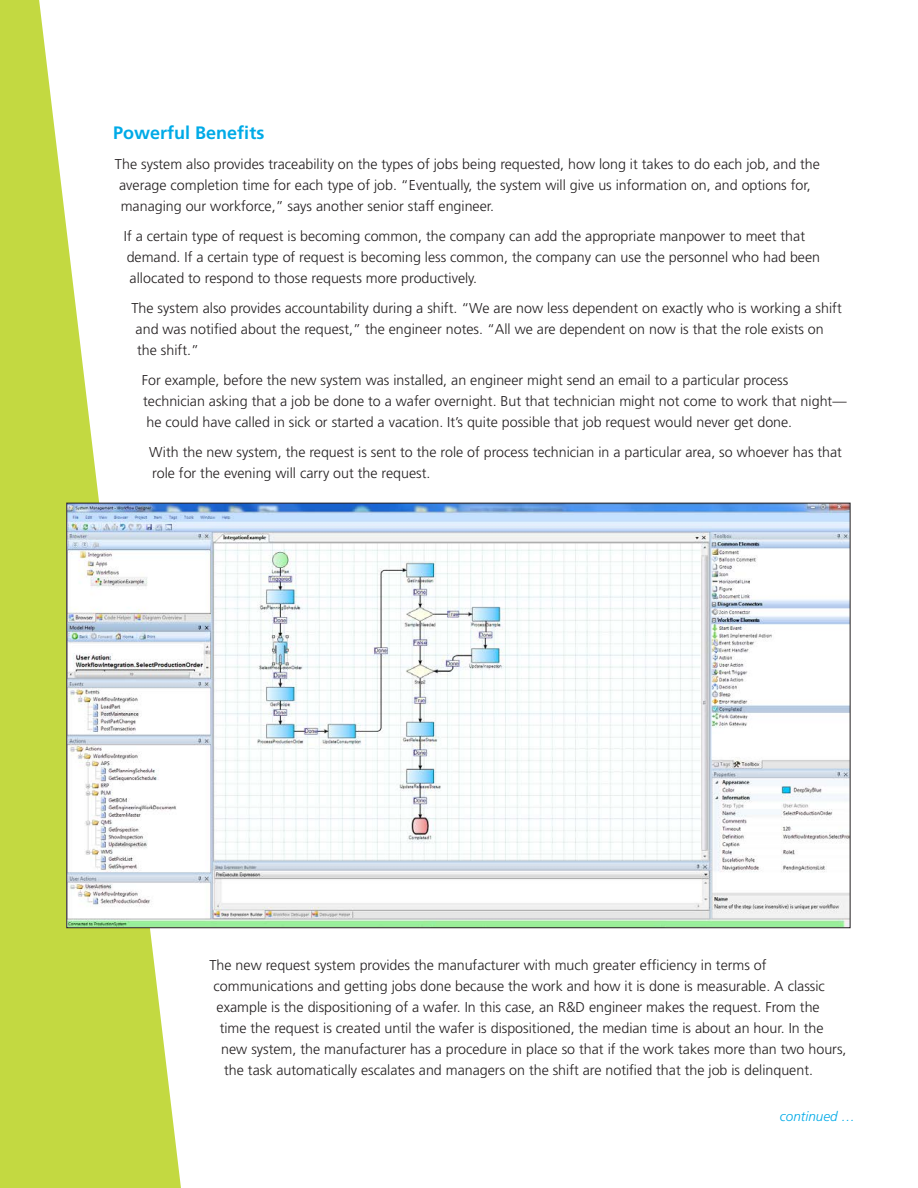
<style>
.page{position:relative;width:918px;height:1188px;background:#fff}
.page>*{position:absolute;margin:0;border:0;box-sizing:border-box;transform-origin:0 0}
.Subhead{font:700 18px "Frutiger LT";color:#00aae7}
.Body_Text{font:300 14.25px/21px "Frutiger LT";color:#231f20}
.t1{font:italic 300 13.5px "Frutiger LT";color:#00aae7}
</style>
<div class="page">
<svg style="left:0;top:0;width:181px;height:1188px;fill:#c3d941"></svg>
<img style="left:68px;top:505px;width:780px;height:421px">
<p class="Subhead" style="left:113px;top:122px;width:153px">Powerful Benefits</p>
<p class="Body_Text" style="left:115px;top:154px;width:707px">The system also provides traceability on the types of jobs being requested, how long it takes to do each job, and the average completion time for each type of job. “Eventually, the system will give us information on, and options for, managing our workforce,” says another senior staff engineer.</p>
<p class="Body_Text" style="left:124px;top:226px;width:698px">If a certain type of request is becoming common, the company can add the appropriate manpower to meet that demand. If a certain type of request is becoming less common, the company can use the personnel who had been allocated to respond to those requests more productively.</p>
<p class="Body_Text" style="left:131px;top:298px;width:712px">The system also provides accountability during a shift. “We are now less dependent on exactly who is working a shift and was notified about the request,” the engineer notes. “All we are dependent on now is that the role exists on the shift.”</p>
<p class="Body_Text" style="left:142px;top:370px;width:706px">For example, before the new system was installed, an engineer might send an email to a particular process technician asking that a job be done to a wafer overnight. But that technician might not come to work that night— he could have called in sick or started a vacation. It’s quite possible that job request would never get done.</p>
<p class="Body_Text" style="left:149px;top:442px;width:694px">With the new system, the request is sent to the role of process technician in a particular area, so whoever has that role for the evening will carry out the request.</p>
<p class="Body_Text" style="left:209px;top:955px;width:559px">The new request system provides the manufacturer with much greater efficiency in terms of</p>
<p class="Body_Text" style="left:214px;top:976px;width:613px">communications and getting jobs done because the work and how it is done is measurable. A classic</p>
<p class="Body_Text" style="left:217px;top:997px;width:605px">example is the dispositioning of a wafer. In this case, an R&amp;D engineer makes the request. From the</p>
<p class="Body_Text" style="left:220px;top:1018px;width:605px">time the request is created until the wafer is dispositioned, the median time is about an hour. In the</p>
<p class="Body_Text" style="left:221px;top:1039px;width:627px">new system, the manufacturer has a procedure in place so that if the work takes more than two hours,</p>
<p class="Body_Text" style="left:224px;top:1060px;width:590px">the task automatically escalates and managers on the shift are notified that the job is delinquent.</p>
<p class="t1" style="left:780px;top:1108px;width:77px">continued …</p>
</div>
